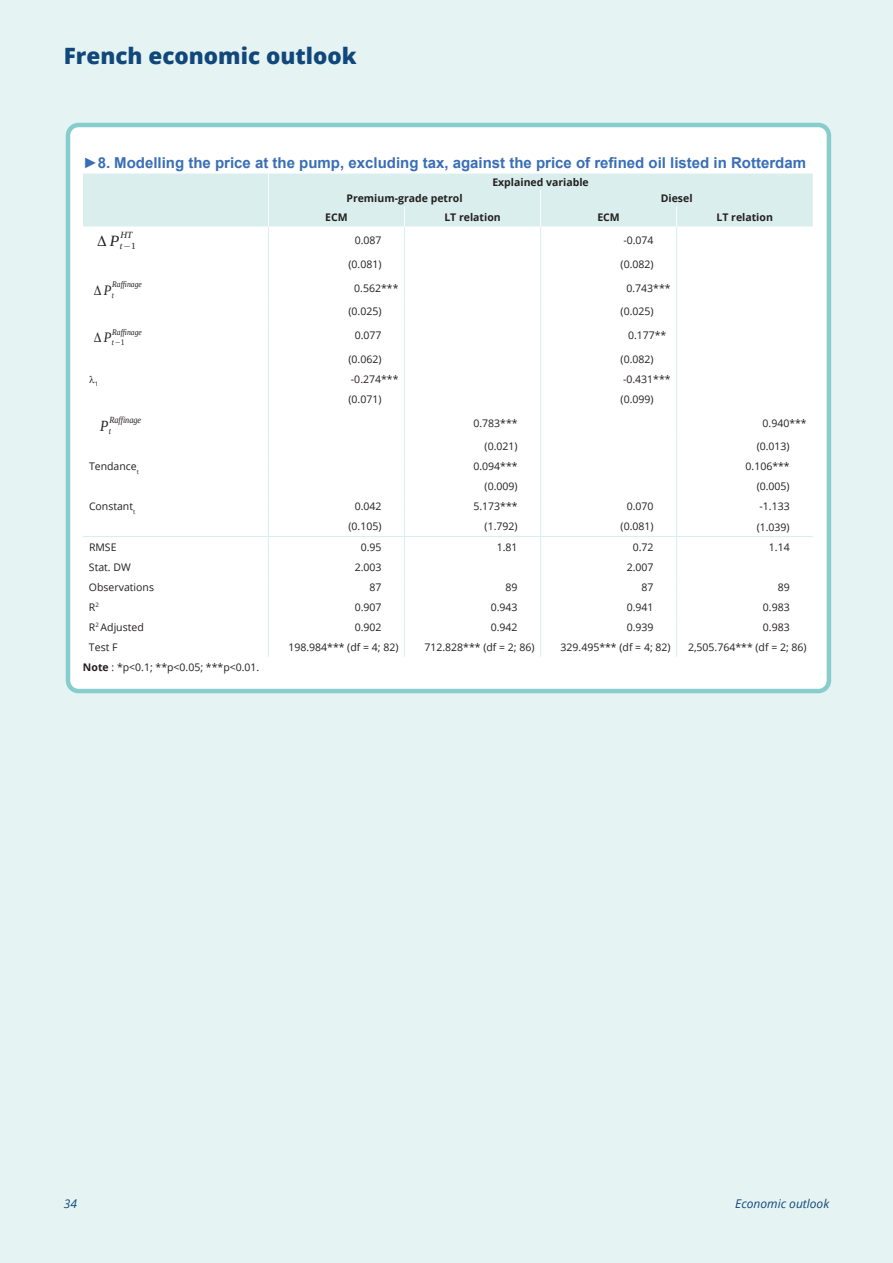
<style>
.page{position:relative;width:893px;height:1263px;background:#e6f3f3}
.page>*{position:absolute;margin:0;border:0;box-sizing:border-box;transform-origin:0 0}
.t1{font:800 22.5px "Open Sans";color:#11487b}
.t2{font:italic 15.6px "Liberation Serif";color:#231f20}
.t3{font:italic 15.6px "Liberation Serif";color:#231f20;scale:.88 1}
.t4{font:700 15px "Arial";color:#396eb7}
.t5{font:italic 14.4px "Liberation Serif";color:#231f20;scale:.88 1}
.t6{font:italic 12px "Open Sans";color:#11487b}
.t7{font:10.5px "Open Sans";color:#231f20}
.t8{font:700 10.5px "Open Sans";color:#231f20}
.t9{font:italic 9.45px "Liberation Serif";color:#231f20}
.t10{font:italic 9.3px "Liberation Serif";color:#231f20;scale:.88 1}
.t11{font:italic 8.7px "Liberation Serif";color:#231f20;scale:.88 1}
.t12{font:6.15px "Open Sans";color:#231f20}
.s1{font-weight:700}
</style>
<div class="page">
<div style="left:68px;top:125px;width:761px;height:566px;background:#fff;border-radius:11px"></div>
<svg style="left:83px;top:174px;width:730px;height:483px"></svg>
<div style="left:66px;top:123px;width:765px;height:570px;border:4px solid #87cdcd;border-radius:11px"></div>
<h1 class="t1" style="left:64px;top:39px;width:294px">French economic outlook</h1>
<h3 class="t4" style="left:83px;top:152px;width:725px">►8. Modelling the price at the pump, excluding tax, against the price of refined oil listed in Rotterdam</h3>
<p class="t8" style="left:492px;top:175px;width:98px">Explained variable</p>
<p class="t8" style="left:346px;top:191px;width:118px">Premium-grade petrol</p>
<p class="t8" style="left:661px;top:191px;width:33px">Diesel</p>
<p class="t8" style="left:325px;top:209px;width:24px">ECM</p>
<p class="t8" style="left:444px;top:209px;width:58px">LT relation</p>
<p class="t8" style="left:597px;top:209px;width:24px">ECM</p>
<p class="t8" style="left:716px;top:209px;width:58px">LT relation</p>
<h2 class="t2" style="left:97px;top:230px;width:40px">∆ P<sub>t</sub>−<sub>1</sub></h2>
<p class="t9" style="left:120px;top:228px;width:14px">HT</p>
<p class="t7" style="left:355px;top:233px;width:28px">0.087</p>
<p class="t7" style="left:623px;top:233px;width:32px">-0.074</p>
<p class="t7" style="left:348px;top:257px;width:35px">(0.081)</p>
<p class="t7" style="left:621px;top:257px;width:35px">(0.082)</p>
<h3 class="t5" style="left:94px;top:280px;width:25px">∆P<sub>t</sub></h3>
<p class="t11" style="left:112px;top:279px;width:35px">Raffinage</p>
<p class="t7" style="left:354px;top:281px;width:46px">0.562***</p>
<p class="t7" style="left:626px;top:281px;width:46px">0.743***</p>
<p class="t7" style="left:348px;top:304px;width:35px">(0.025)</p>
<p class="t7" style="left:621px;top:304px;width:35px">(0.025)</p>
<h3 class="t5" style="left:94px;top:328px;width:37px">∆ P<sub>t</sub>−<sub>1</sub></h3>
<p class="t11" style="left:112px;top:326px;width:35px">Raffinage</p>
<p class="t7" style="left:355px;top:328px;width:28px">0.077</p>
<p class="t7" style="left:628px;top:328px;width:40px">0.177**</p>
<p class="t7" style="left:348px;top:352px;width:35px">(0.062)</p>
<p class="t7" style="left:621px;top:352px;width:35px">(0.082)</p>
<p class="t12" style="left:89px;top:380px;width:11px">●1</p>
<p class="t7" style="left:351px;top:372px;width:49px">-0.274***</p>
<p class="t7" style="left:623px;top:372px;width:49px">-0.431***</p>
<p class="t7" style="left:348px;top:392px;width:35px">(0.071)</p>
<p class="t7" style="left:621px;top:392px;width:35px">(0.099)</p>
<h2 class="t3" style="left:100px;top:415px;width:14px">P<sub>t</sub></h2>
<p class="t10" style="left:109px;top:414px;width:38px">Raffinage</p>
<p class="t7" style="left:473px;top:416px;width:46px">0.783***</p>
<p class="t7" style="left:762px;top:416px;width:46px">0.940***</p>
<p class="t7" style="left:485px;top:439px;width:35px">(0.021)</p>
<p class="t7" style="left:757px;top:439px;width:35px">(0.013)</p>
<p class="t7" style="left:89px;top:459px;width:51px">Tendance<sub>t</sub></p>
<p class="t7" style="left:473px;top:459px;width:46px">0.094***</p>
<p class="t7" style="left:745px;top:459px;width:46px">0.106***</p>
<p class="t7" style="left:485px;top:479px;width:35px">(0.009)</p>
<p class="t7" style="left:757px;top:479px;width:35px">(0.005)</p>
<p class="t7" style="left:89px;top:499px;width:48px">Constant<sub>t</sub></p>
<p class="t7" style="left:355px;top:499px;width:28px">0.042</p>
<p class="t7" style="left:473px;top:499px;width:46px">5.173***</p>
<p class="t7" style="left:627px;top:499px;width:28px">0.070</p>
<p class="t7" style="left:759px;top:499px;width:32px">-1.133</p>
<p class="t7" style="left:348px;top:519px;width:35px">(0.105)</p>
<p class="t7" style="left:485px;top:519px;width:35px">(1.792)</p>
<p class="t7" style="left:621px;top:519px;width:35px">(0.081)</p>
<p class="t7" style="left:757px;top:519px;width:35px">(1.039)</p>
<p class="t7" style="left:89px;top:540px;width:29px">RMSE</p>
<p class="t7" style="left:361px;top:540px;width:22px">0.95</p>
<p class="t7" style="left:497px;top:540px;width:22px">1.81</p>
<p class="t7" style="left:633px;top:540px;width:22px">0.72</p>
<p class="t7" style="left:769px;top:539px;width:22px">1.14</p>
<p class="t7" style="left:89px;top:560px;width:43px">Stat. DW</p>
<p class="t7" style="left:355px;top:560px;width:28px">2.003</p>
<p class="t7" style="left:627px;top:560px;width:28px">2.007</p>
<p class="t7" style="left:89px;top:580px;width:67px">Observations</p>
<p class="t7" style="left:369px;top:580px;width:14px">87</p>
<p class="t7" style="left:506px;top:580px;width:14px">89</p>
<p class="t7" style="left:642px;top:580px;width:14px">87</p>
<p class="t7" style="left:778px;top:580px;width:14px">89</p>
<p class="t7" style="left:89px;top:600px;width:12px">R<sup>2</sup></p>
<p class="t7" style="left:355px;top:600px;width:28px">0.907</p>
<p class="t7" style="left:491px;top:600px;width:28px">0.943</p>
<p class="t7" style="left:627px;top:600px;width:28px">0.941</p>
<p class="t7" style="left:763px;top:600px;width:28px">0.983</p>
<p class="t7" style="left:89px;top:620px;width:56px">R<sup>2</sup> Adjusted</p>
<p class="t7" style="left:355px;top:620px;width:28px">0.902</p>
<p class="t7" style="left:491px;top:620px;width:28px">0.942</p>
<p class="t7" style="left:627px;top:620px;width:28px">0.939</p>
<p class="t7" style="left:763px;top:620px;width:28px">0.983</p>
<p class="t7" style="left:89px;top:640px;width:30px">Test F</p>
<p class="t7" style="left:288px;top:640px;width:112px">198.984*** (df = 4; 82)</p>
<p class="t7" style="left:424px;top:640px;width:112px">712.828*** (df = 2; 86)</p>
<p class="t7" style="left:560px;top:640px;width:112px">329.495*** (df = 4; 82)</p>
<p class="t7" style="left:688px;top:640px;width:120px">2,505.764*** (df = 2; 86)</p>
<p class="t7" style="left:83px;top:660px;width:178px"><span class="s1">Note</span> : *p&lt;0.1; **p&lt;0.05; ***p&lt;0.01.</p>
<p class="t6" style="left:64px;top:1196px;width:15px">34</p>
<p class="t6" style="left:735px;top:1196px;width:95px">Economic outlook</p>
</div>
